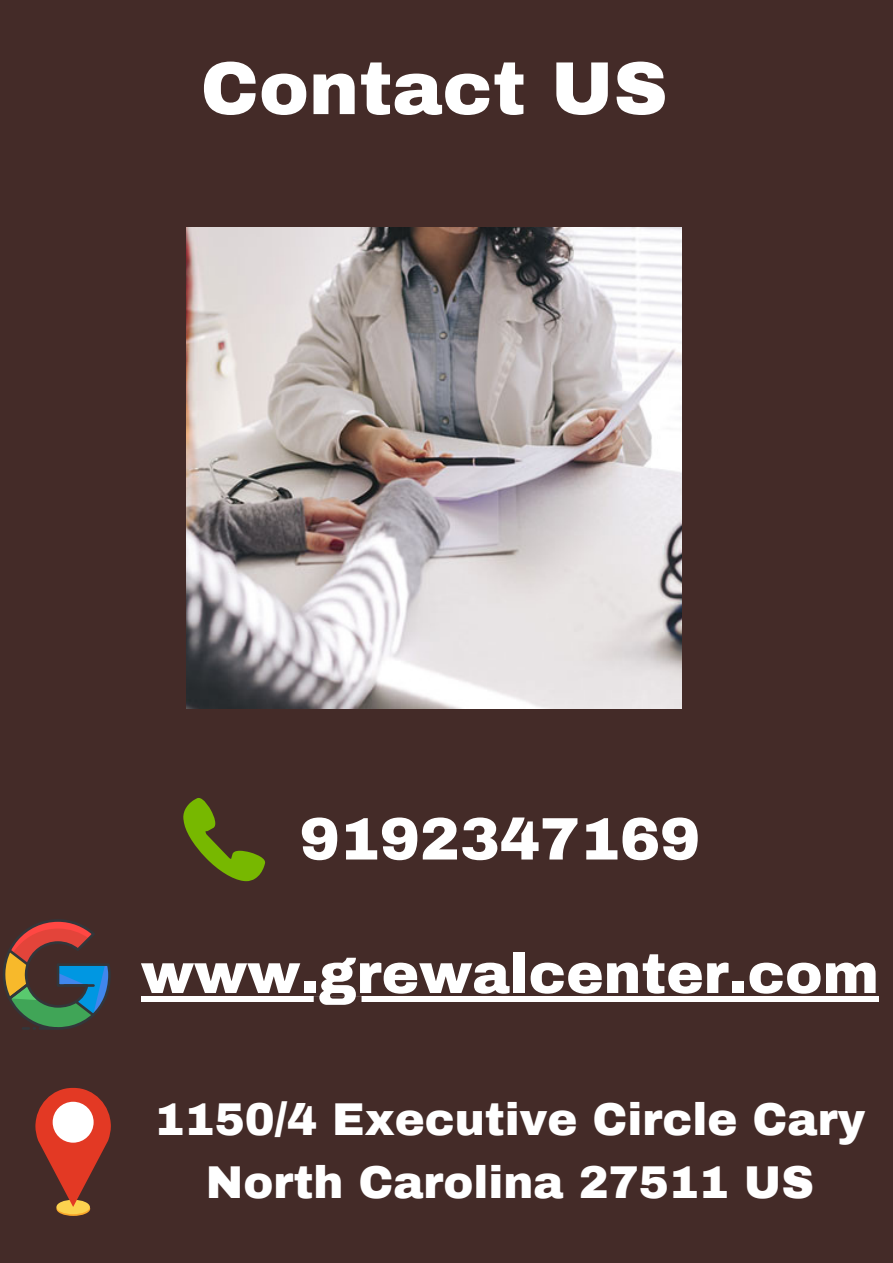
<style>
.page{position:relative;width:893px;height:1263px;background:#442b28}
.page>*{position:absolute;margin:0;border:0;box-sizing:border-box;transform-origin:0 0}
.t1{font:900 75px "Archivo";color:#fff}
.t2{font:900 60px "Archivo";color:#fff}
.t3{font:900 56.25px "Archivo";color:#fff}
.t4{font:900 45px/63px "Archivo";color:#fff;text-align:center}
</style>
<div class="page">
<svg style="left:56px;top:1201px;width:34px;height:15px"></svg>
<div style="left:56px;top:1200px;width:34px;height:14px;background:#fcd24f;border-radius:50%"></div>
<svg style="left:35px;top:1088px;width:76px;height:119px"></svg>
<div style="left:53px;top:1102px;width:41px;height:41px;background:#fff;border-radius:50%"></div>
<svg style="left:3px;top:919px;width:108px;height:111px"></svg>
<svg style="left:183px;top:798px;width:83px;height:83px"></svg>
<img style="left:186px;top:228px;width:495px;height:480px">
<div style="left:141px;top:996px;width:738px;height:6px;background:#fff"></div>
<p class="t1" style="left:201px;top:48px;width:468px">Contact US</p>
<p class="t2" style="left:300px;top:807px;width:402px">9192347169</p>
<p class="t3" style="left:141px;top:943px;width:739px">www.grewalcenter.com</p>
<p class="t4" style="left:155px;top:1088px;width:712px">1150/4 Executive Circle Cary<br>North Carolina 27511 US</p>
</div>
